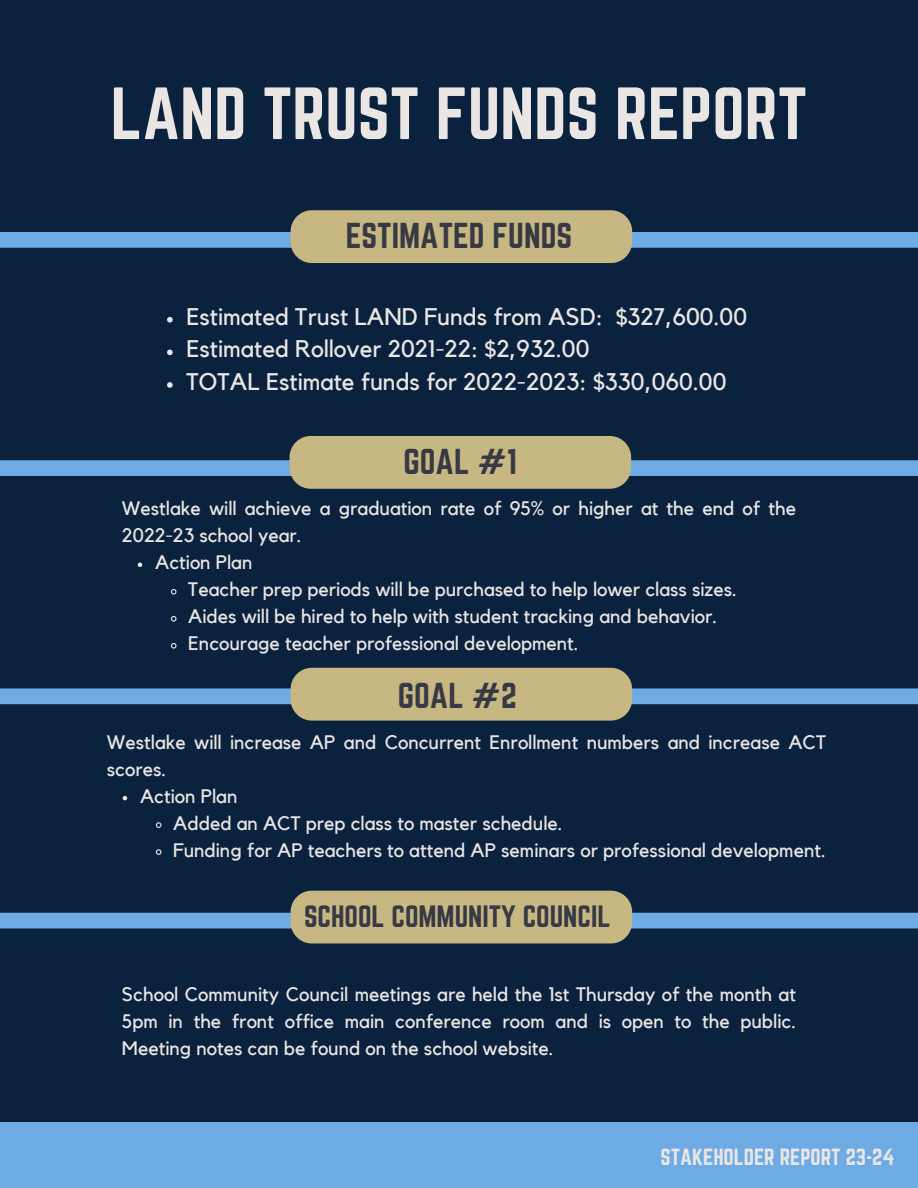
<style>
.page{position:relative;width:918px;height:1188px;background:#0b223f}
.page>*{position:absolute;margin:0;border:0;box-sizing:border-box;transform-origin:0 0}
.t1{font:64.5px "Norwester";color:#eae6e3}
.t2{font:31.5px "Norwester";color:#373944}
.t3{font:27px "Norwester";color:#373944}
.t4{font:24px "Kollektif";color:#eae6e3}
.t5{font:20.4px "Norwester";color:#eae6e3}
.t6{font:19.5px/27px "Kollektif";color:#eae6e3}
</style>
<div class="page">
<div style="left:0;top:232px;width:918px;height:16px;background:#6eabe4"></div>
<div style="left:0;top:460px;width:918px;height:16px;background:#6eabe4"></div>
<div style="left:0;top:688px;width:918px;height:16px;background:#6eabe4"></div>
<div style="left:0;top:913px;width:918px;height:15px;background:#6eabe4"></div>
<div style="left:0;top:1122px;width:918px;height:66px;background:#6eabe4"></div>
<div style="left:291px;top:210px;width:341px;height:53px;background:#c7b782"></div>
<svg style="left:167px;top:317px;width:6px;height:6px"></svg>
<svg style="left:167px;top:350px;width:6px;height:5px"></svg>
<svg style="left:167px;top:382px;width:6px;height:6px"></svg>
<div style="left:290px;top:436px;width:341px;height:53px;background:#c7b782"></div>
<svg style="left:138px;top:563px;width:4px;height:4px"></svg>
<svg style="left:170px;top:589px;width:7px;height:6px"></svg>
<svg style="left:170px;top:616px;width:7px;height:6px"></svg>
<svg style="left:170px;top:643px;width:7px;height:6px"></svg>
<div style="left:291px;top:668px;width:341px;height:53px;background:#c7b782"></div>
<svg style="left:123px;top:796px;width:4px;height:4px"></svg>
<svg style="left:155px;top:822px;width:7px;height:6px"></svg>
<svg style="left:155px;top:849px;width:7px;height:6px"></svg>
<div style="left:291px;top:891px;width:341px;height:52px;background:#c7b782"></div>
<p class="t1" style="left:111px;top:75px;width:698px">LAND TRUST FUNDS REPORT</p>
<h1 class="t2" style="left:346px;top:217px;width:228px">ESTIMATED FUNDS</h1>
<p class="t4" style="left:186px;top:305px;width:562px">Estimated Trust LAND Funds from ASD: $327,600.00</p>
<h2 class="t4" style="left:186px;top:338px;width:405px">Estimated Rollover 2021-22: $2,932.00</h2>
<p class="t4" style="left:186px;top:371px;width:542px">TOTAL Estimate funds for 2022-2023: $330,060.00</p>
<p class="t2" style="left:403px;top:443px;width:115px">GOAL #1</p>
<p class="t6" style="left:122px;top:496px;width:676px">Westlake will achieve a graduation rate of 95% or higher at the end of the<br>2022-23 school year.</p>
<p class="t6" style="left:155px;top:550px;width:99px">Action Plan</p>
<h2 class="t6" style="left:188px;top:577px;width:550px">Teacher prep periods will be purchased to help lower class sizes.</h2>
<p class="t6" style="left:188px;top:604px;width:530px">Aides will be hired to help with student tracking and behavior.</p>
<p class="t6" style="left:188px;top:631px;width:392px">Encourage teacher professional development.</p>
<p class="t2" style="left:398px;top:677px;width:121px">GOAL #2</p>
<p class="t6" style="left:107px;top:729px;width:721px">Westlake will increase AP and Concurrent Enrollment numbers and increase ACT scores.</p>
<p class="t6" style="left:140px;top:783px;width:99px">Action Plan</p>
<p class="t6" style="left:173px;top:810px;width:391px">Added an ACT prep class to master schedule.</p>
<h2 class="t6" style="left:173px;top:837px;width:654px">Funding for AP teachers to attend AP seminars or professional development.</h2>
<p class="t3" style="left:304px;top:900px;width:308px">SCHOOL COMMUNITY COUNCIL</p>
<p class="t6" style="left:122px;top:982px;width:676px;text-align:justify">School Community Council meetings are held the 1st Thursday of the month at 5pm in the front office main conference room and is open to the public.<br>Meeting notes can be found on the school website.</p>
<p class="t5" style="left:661px;top:1145px;width:236px">STAKEHOLDER REPORT 23-24</p>
</div>
